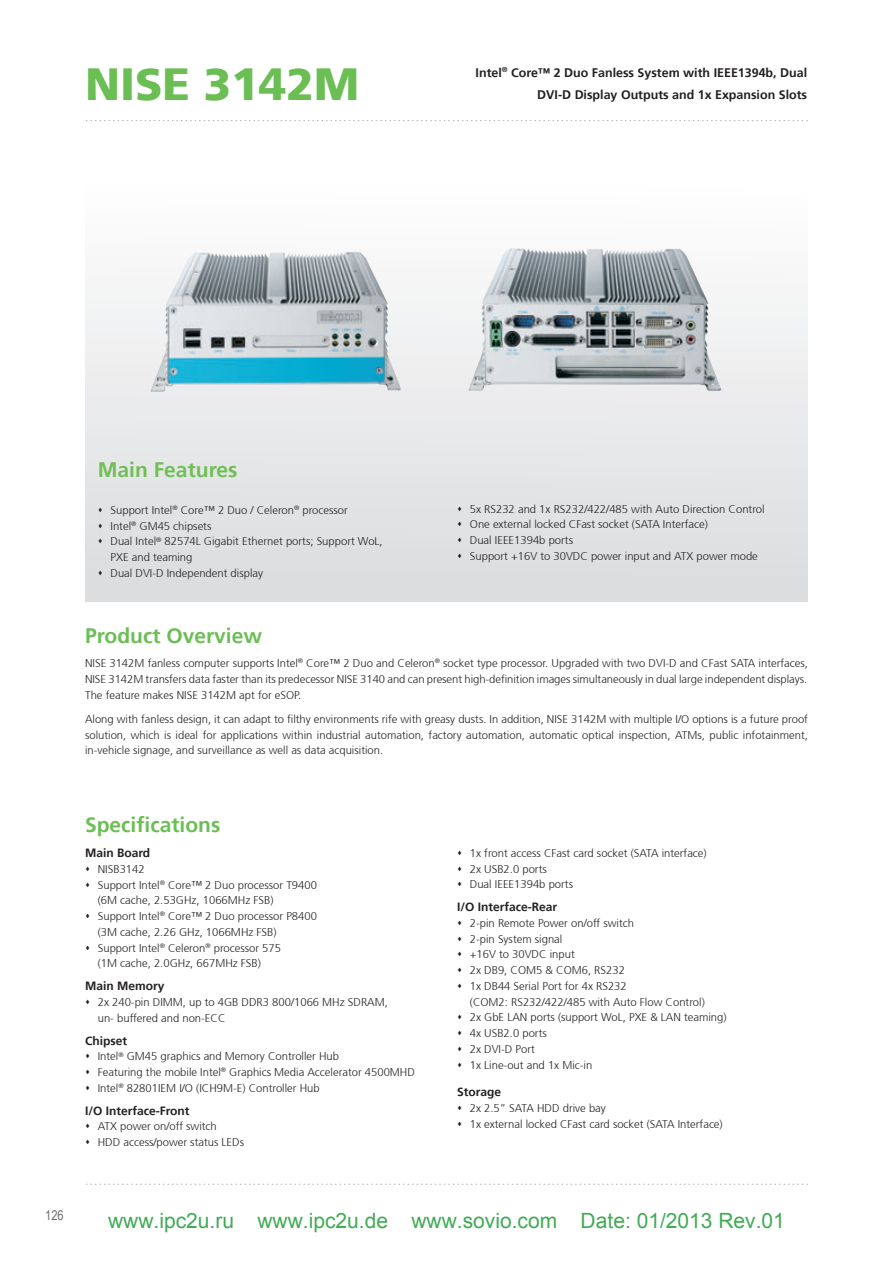
<style>
.page{position:relative;width:893px;height:1263px;background:#fff}
.page>*{position:absolute;margin:0;border:0;box-sizing:border-box;transform-origin:0 0}
.t1{font:900 45px "Frutiger 75";color:#6bbe54}
.t2{font:21px "Arial";color:#40ab54}
.t3{font:700 21px "Frutiger 65";color:#6bbe54}
.t4{font:700 21px "Frutiger 65";color:#6fbf53}
.t5{font:13.5px "Arial Narrow";color:#6c6d70}
.t6{font:700 12.45px/22.5px "Frutiger 65";color:#231f20;text-align:right}
.t7{font:700 12px "Frutiger 65";color:#231f20}
.t8{font:300 11.25px/15.8px "Frutiger 45";color:#231f20}
</style>
<div class="page">
<svg style="left:86px;top:120px;width:722px;height:1px"></svg>
<svg style="left:86px;top:1184px;width:722px;height:1px"></svg>
<div style="left:85px;top:135px;width:723px;height:466px;background:linear-gradient(to bottom,#fff,#dadcde)"></div>
<img style="left:468px;top:243px;width:255px;height:150px">
<img style="left:149px;top:250px;width:255px;height:143px">
<svg style="left:99px;top:507px;width:3px;height:5px"></svg>
<svg style="left:99px;top:523px;width:3px;height:5px"></svg>
<svg style="left:99px;top:539px;width:3px;height:4px"></svg>
<svg style="left:99px;top:570px;width:3px;height:5px"></svg>
<svg style="left:458px;top:506px;width:3px;height:5px"></svg>
<svg style="left:458px;top:522px;width:3px;height:5px"></svg>
<svg style="left:458px;top:538px;width:3px;height:4px"></svg>
<svg style="left:458px;top:553px;width:3px;height:5px"></svg>
<h1 class="t1" style="left:85px;top:57px;width:275px">NISE 3142M</h1>
<p class="t6" style="left:476px;top:61px;width:333px">Intel<sup>®</sup> Core™ 2 Duo Fanless System with IEEE1394b, Dual<br>DVI-D Display Outputs and 1x Expansion Slots</p>
<h2 class="t4" style="left:98px;top:458px;width:141px">Main Features</h2>
<p class="t8" style="left:111px;top:502px;width:274px">Support Intel<sup>®</sup> Core™ 2 Duo / Celeron<sup>®</sup> processor<br>Intel<sup>®</sup> GM45 chipsets<br>Dual Intel<sup>®</sup> 82574L Gigabit Ethernet ports; Support WoL, PXE and teaming<br>Dual DVI-D Independent display</p>
<p class="t8" style="left:470px;top:501px;width:296px">5x RS232 and 1x RS232/422/485 with Auto Direction Control One external locked CFast socket (SATA Interface)<br>Dual IEEE1394b ports<br>Support +16V to 30VDC power input and ATX power mode</p>
<h2 class="t3" style="left:85px;top:623px;width:179px">Product Overview</h2>
<p class="t8" style="left:85px;top:656px;width:724px;text-align:justify">NISE 3142M fanless computer supports Intel<sup>®</sup> Core™ 2 Duo and Celeron<sup>®</sup> socket type processor. Upgraded with two DVI-D and CFast SATA interfaces, NISE 3142M transfers data faster than its predecessor NISE 3140 and can present high-definition images simultaneously in dual large independent displays.<br>The feature makes NISE 3142M apt for eSOP.</p>
<p class="t8" style="left:85px;top:711px;width:724px;text-align:justify">Along with fanless design, it can adapt to filthy environments rife with greasy dusts. In addition, NISE 3142M with multiple I/O options is a future proof solution, which is ideal for applications within industrial automation, factory automation, automatic optical inspection, ATMs, public infotainment, in-vehicle signage, and surveillance as well as data acquisition.</p>
<h2 class="t3" style="left:85px;top:812px;width:137px">Specifications</h2>
<p class="t7" style="left:85px;top:846px;width:67px">Main Board</p>
<p class="t8" style="left:98px;top:861px;width:221px">NISB3142<br>Support Intel<sup>®</sup> Core™ 2 Duo processor T9400 (6M cache, 2.53GHz, 1066MHz FSB)<br>Support Intel<sup>®</sup> Core™ 2 Duo processor P8400 (3M cache, 2.26 GHz, 1066MHz FSB)<br>Support Intel<sup>®</sup> Celeron<sup>®</sup> processor 575<br>(1M cache, 2.0GHz, 667MHz FSB)</p>
<p class="t7" style="left:85px;top:979px;width:81px">Main Memory</p>
<p class="t8" style="left:98px;top:994px;width:292px">2x 240-pin DIMM, up to 4GB DDR3 800/1066 MHz SDRAM, un- buffered and non-ECC</p>
<p class="t7" style="left:85px;top:1033px;width:43px">Chipset</p>
<p class="t8" style="left:98px;top:1049px;width:319px">Intel<sup>®</sup> GM45 graphics and Memory Controller Hub<br>Featuring the mobile Intel<sup>®</sup> Graphics Media Accelerator 4500MHD<br>Intel<sup>®</sup> 82801IEM I/O (ICH9M-E) Controller Hub</p>
<p class="t7" style="left:85px;top:1103px;width:106px">I/O Interface-Front</p>
<p class="t8" style="left:98px;top:1119px;width:148px">ATX power on/off switch<br>HDD access/power status LEDs</p>
<p class="t8" style="left:470px;top:845px;width:238px">1x front access CFast card socket (SATA interface)<br>2x USB2.0 ports<br>Dual IEEE1394b ports</p>
<p class="t7" style="left:457px;top:900px;width:102px">I/O Interface-Rear</p>
<p class="t8" style="left:470px;top:915px;width:258px">2-pin Remote Power on/off switch<br>2-pin System signal<br>+16V to 30VDC input<br>2x DB9, COM5 &amp; COM6, RS232<br>1x DB44 Serial Port for 4x RS232<br>(COM2: RS232/422/485 with Auto Flow Control)<br>2x GbE LAN ports (support WoL, PXE &amp; LAN teaming)<br>4x USB2.0 ports<br>2x DVI-D Port<br>1x Line-out and 1x Mic-in</p>
<p class="t7" style="left:457px;top:1085px;width:46px">Storage</p>
<p class="t8" style="left:470px;top:1100px;width:254px">2x 2.5” SATA HDD drive bay<br>1x external locked CFast card socket (SATA Interface)</p>
<p class="t5" style="left:45px;top:1205px;width:20px">126</p>
<h2 class="t2" style="left:108px;top:1206px;width:678px">www.ipc2u.ru www.ipc2u.de www.sovio.com Date: 01/2013 Rev.01</h2>
</div>
